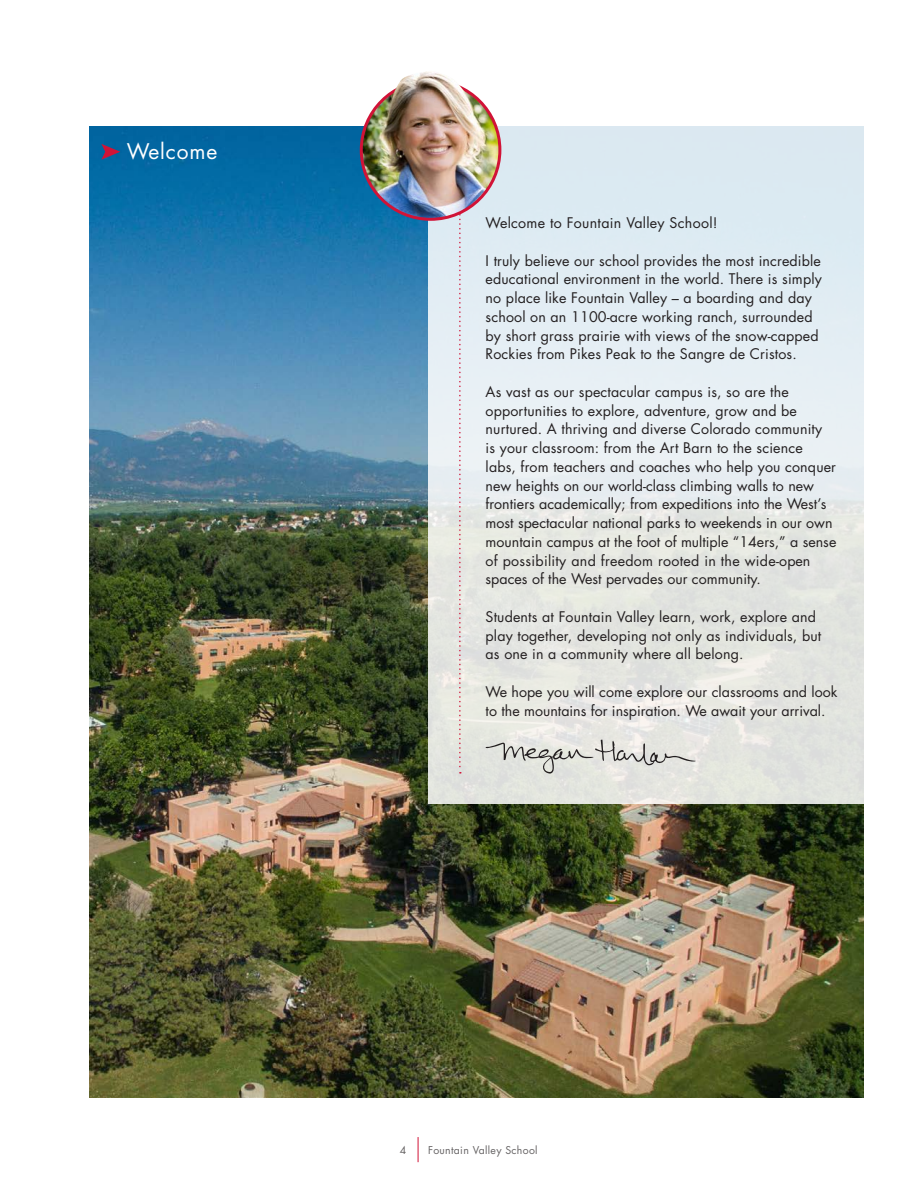
<style>
.page{position:relative;width:918px;height:1188px;background:#fff}
.page>*{position:absolute;margin:0;border:0;box-sizing:border-box;transform-origin:0 0}
.t1{font:21px "Futura";letter-spacing:.04em;color:#fff}
.t2{font:14.25px/18.8px "Futura";letter-spacing:.01em;color:#231f20}
.t3{font:10.5px "Futura";letter-spacing:.03em;color:#231f20}
</style>
<div class="page">
<svg style="left:418px;top:1137px;width:1px;height:25px"></svg>
<img style="left:89px;top:126px;width:775px;height:971px">
<svg style="left:101px;top:144px;width:19px;height:16px"></svg>
<svg style="left:428px;top:109px;width:436px;height:695px;background:#e3e9eb"></svg>
<svg style="left:459px;top:212px;width:2px;height:562px"></svg>
<img style="left:361px;top:81px;width:139px;height:138px;border-radius:69px">
<svg style="left:486px;top:740px;width:210px;height:34px;background:#d3d3cf"></svg>
<img style="left:390px;top:71px;width:80px;height:39px">
<p class="t1" style="left:127px;top:138px;width:92px">Welcome</p>
<p class="t2" style="left:486px;top:214px;width:234px">Welcome to Fountain Valley School!</p>
<p class="t2" style="left:486px;top:251px;width:338px">I truly believe our school provides the most incredible educational environment in the world. There is simply no place like Fountain Valley – a boarding and day school on an 1100-acre working ranch, surrounded by short grass prairie with views of the snow-capped Rockies from Pikes Peak to the Sangre de Cristos.</p>
<p class="t2" style="left:486px;top:382px;width:352px">As vast as our spectacular campus is, so are the opportunities to explore, adventure, grow and be nurtured. A thriving and diverse Colorado community<br>is your classroom: from the Art Barn to the science labs, from teachers and coaches who help you conquer new heights on our world-class climbing walls to new frontiers academically; from expeditions into the West’s most spectacular national parks to weekends in our own mountain campus at the foot of multiple “14ers,” a sense of possibility and freedom rooted in the wide-open spaces of the West pervades our community.</p>
<p class="t2" style="left:486px;top:607px;width:337px">Students at Fountain Valley learn, work, explore and play together, developing not only as individuals, but as one in a community where all belong.</p>
<p class="t2" style="left:486px;top:682px;width:353px">We hope you will come explore our classrooms and look to the mountains for inspiration. We await your arrival.</p>
<p class="t3" style="left:400px;top:1144px;width:8px">4</p>
<p class="t3" style="left:428px;top:1144px;width:111px">Fountain Valley School</p>
</div>
